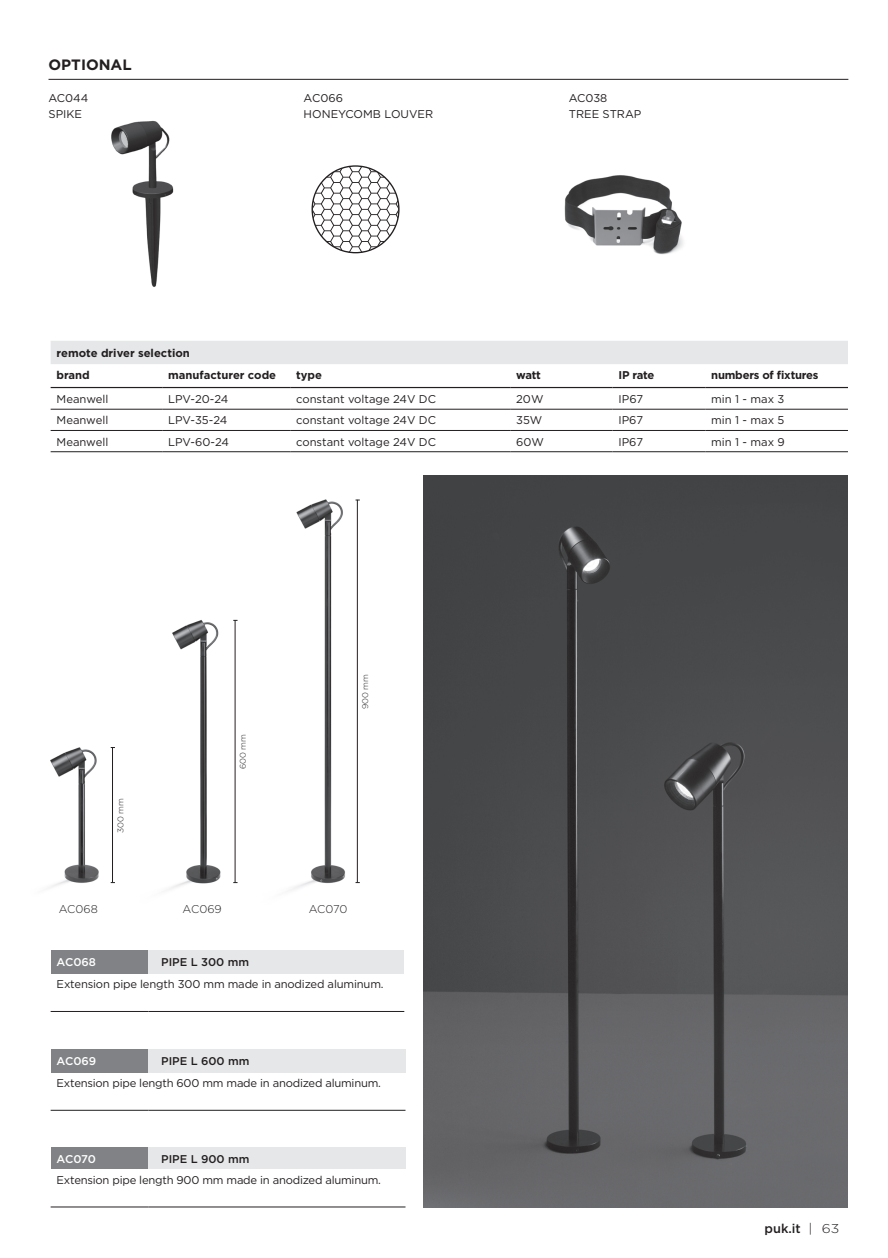
<style>
.page{position:relative;width:888px;height:1258px;background:#fff}
.page>*{position:absolute;margin:0;border:0;box-sizing:border-box;transform-origin:0 0}
.t1{font:700 15px "Gotham";color:#231f20}
.t2{font:500 12.75px "Gotham";color:#231f20}
.t3{font:11.25px/16.5px "Gotham";letter-spacing:-.015em;color:#231f20}
.t4{font:700 11.25px/22.2px "Gotham";color:#231f20}
.t5{font:500 11.25px "Gotham";color:#231f20}
.t6{font:700 11.25px "Gotham";letter-spacing:-.02em;color:#231f20}
.t7{font:500 11.25px "Gotham";letter-spacing:-.005em;color:#fff}
.t8{font:300 11.25px "Gotham";letter-spacing:-.005em;color:#231f20}
.t9{font:300 8.25px "Gotham";color:#231f20}
.s1{font-weight:300}
</style>
<div class="page">
<div style="left:51px;top:341px;width:797px;height:23px;background:#e6e7e9"></div>
<hr style="left:51px;top:387px;width:111px;height:1px;background:#231f20">
<hr style="left:162px;top:387px;width:128px;height:1px;background:#231f20">
<hr style="left:290px;top:387px;width:220px;height:1px;background:#231f20">
<hr style="left:510px;top:387px;width:102px;height:1px;background:#231f20">
<hr style="left:612px;top:387px;width:93px;height:1px;background:#231f20">
<hr style="left:705px;top:387px;width:143px;height:1px;background:#231f20">
<hr style="left:51px;top:409px;width:111px;height:1px;background:#231f20">
<hr style="left:162px;top:409px;width:128px;height:1px;background:#231f20">
<hr style="left:290px;top:409px;width:220px;height:1px;background:#231f20">
<hr style="left:510px;top:409px;width:102px;height:1px;background:#231f20">
<hr style="left:612px;top:409px;width:93px;height:1px;background:#231f20">
<hr style="left:705px;top:409px;width:143px;height:1px;background:#231f20">
<hr style="left:51px;top:430px;width:111px;height:1px;background:#231f20">
<hr style="left:162px;top:430px;width:128px;height:1px;background:#231f20">
<hr style="left:290px;top:430px;width:220px;height:1px;background:#231f20">
<hr style="left:510px;top:430px;width:102px;height:1px;background:#231f20">
<hr style="left:612px;top:430px;width:93px;height:1px;background:#231f20">
<hr style="left:705px;top:430px;width:143px;height:1px;background:#231f20">
<hr style="left:51px;top:451px;width:111px;height:1px;background:#231f20">
<hr style="left:162px;top:451px;width:128px;height:1px;background:#231f20">
<hr style="left:290px;top:451px;width:220px;height:1px;background:#231f20">
<hr style="left:510px;top:451px;width:102px;height:1px;background:#231f20">
<hr style="left:612px;top:451px;width:93px;height:1px;background:#231f20">
<hr style="left:705px;top:451px;width:143px;height:1px;background:#231f20">
<img style="left:111px;top:120px;width:63px;height:167px">
<svg style="left:312px;top:167px;width:87px;height:86px"></svg>
<hr style="left:49px;top:79px;width:799px;height:1px;background:#231f20">
<img style="left:290px;top:499px;width:70px;height:391px">
<img style="left:49px;top:747px;width:66px;height:141px">
<img style="left:169px;top:619px;width:69px;height:270px">
<div style="left:51px;top:950px;width:97px;height:23px;background:#808285"></div>
<div style="left:148px;top:950px;width:256px;height:23px;background:#e6e7e9"></div>
<hr style="left:51px;top:1011px;width:97px;height:1px;background:#231f20">
<hr style="left:148px;top:1011px;width:256px;height:1px;background:#231f20">
<div style="left:51px;top:1049px;width:97px;height:23px;background:#808285"></div>
<div style="left:148px;top:1049px;width:257px;height:23px;background:#e6e7e9"></div>
<hr style="left:51px;top:1110px;width:97px;height:1px;background:#231f20">
<hr style="left:148px;top:1110px;width:257px;height:1px;background:#231f20">
<div style="left:51px;top:1148px;width:97px;height:21px;background:#808285"></div>
<div style="left:148px;top:1148px;width:257px;height:21px;background:#e6e7e9"></div>
<hr style="left:51px;top:1207px;width:97px;height:1px;background:#231f20">
<hr style="left:148px;top:1207px;width:257px;height:1px;background:#231f20">
<img style="left:423px;top:475px;width:425px;height:732px">
<hr style="left:112px;top:747px;width:1px;height:135px;background:#231f20">
<hr style="left:235px;top:620px;width:1px;height:262px;background:#231f20">
<hr style="left:357px;top:500px;width:1px;height:382px;background:#231f20">
<img style="left:564px;top:175px;width:119px;height:80px">
<h1 class="t1" style="left:49px;top:55px;width:85px">OPTIONAL</h1>
<p class="t3" style="left:49px;top:89px;width:41px">AC044<br>SPIKE</p>
<p class="t3" style="left:304px;top:89px;width:131px">AC066<br>HONEYCOMB LOUVER</p>
<p class="t3" style="left:569px;top:89px;width:74px">AC038<br>TREE STRAP</p>
<p class="t4" style="left:57px;top:342px;width:135px">remote driver selection brand</p>
<p class="t4" style="left:168px;top:364px;width:109px">manufacturer code</p>
<p class="t4" style="left:296px;top:364px;width:27px">type</p>
<p class="t4" style="left:516px;top:364px;width:26px">watt</p>
<p class="t4" style="left:618px;top:364px;width:37px">IP rate</p>
<p class="t6" style="left:711px;top:368px;width:109px">numbers of fixtures</p>
<p class="t3" style="left:57px;top:391px;width:53px">Meanwell</p>
<p class="t3" style="left:168px;top:391px;width:62px">LPV-20-24</p>
<p class="t3" style="left:296px;top:391px;width:141px">constant voltage 24V DC</p>
<p class="t3" style="left:516px;top:391px;width:29px">20W</p>
<p class="t3" style="left:618px;top:391px;width:26px">IP67</p>
<p class="t3" style="left:711px;top:391px;width:75px">min 1 - max 3</p>
<p class="t3" style="left:57px;top:412px;width:53px">Meanwell</p>
<p class="t3" style="left:168px;top:412px;width:61px">LPV-35-24</p>
<p class="t3" style="left:296px;top:412px;width:141px">constant voltage 24V DC</p>
<p class="t3" style="left:516px;top:412px;width:28px">35W</p>
<p class="t3" style="left:618px;top:412px;width:26px">IP67</p>
<p class="t3" style="left:711px;top:412px;width:75px">min 1 - max 5</p>
<p class="t3" style="left:57px;top:433px;width:53px">Meanwell</p>
<p class="t3" style="left:168px;top:433px;width:62px">LPV-60-24</p>
<p class="t3" style="left:296px;top:433px;width:141px">constant voltage 24V DC</p>
<p class="t3" style="left:516px;top:433px;width:29px">60W</p>
<p class="t3" style="left:618px;top:433px;width:26px">IP67</p>
<p class="t3" style="left:711px;top:433px;width:75px">min 1 - max 9</p>
<p class="t9" style="left:115px;top:833px;width:36px;rotate:-90deg">300 mm</p>
<p class="t9" style="left:238px;top:769px;width:37px;rotate:-90deg">600 mm</p>
<p class="t9" style="left:360px;top:709px;width:37px;rotate:-90deg">900 mm</p>
<p class="t8" style="left:59px;top:902px;width:41px">AC068</p>
<p class="t8" style="left:183px;top:902px;width:41px">AC069</p>
<p class="t8" style="left:309px;top:902px;width:40px">AC070</p>
<p class="t7" style="left:57px;top:955px;width:41px">AC068</p>
<p class="t5" style="left:161px;top:955px;width:89px">PIPE L 300 mm</p>
<p class="t3" style="left:57px;top:976px;width:329px">Extension pipe length 300 mm made in anodized aluminum.</p>
<p class="t7" style="left:57px;top:1054px;width:41px">AC069</p>
<p class="t5" style="left:161px;top:1054px;width:90px">PIPE L 600 mm</p>
<p class="t3" style="left:57px;top:1074px;width:326px">Extension pipe length 600 mm made in anodized aluminum.</p>
<p class="t7" style="left:57px;top:1151px;width:41px">AC070</p>
<p class="t5" style="left:161px;top:1151px;width:90px">PIPE L 900 mm</p>
<p class="t3" style="left:57px;top:1171px;width:326px">Extension pipe length 900 mm made in anodized aluminum.</p>
<p class="t2" style="left:765px;top:1220px;width:76px">puk.it <span class="s1">| 63</span></p>
</div>
